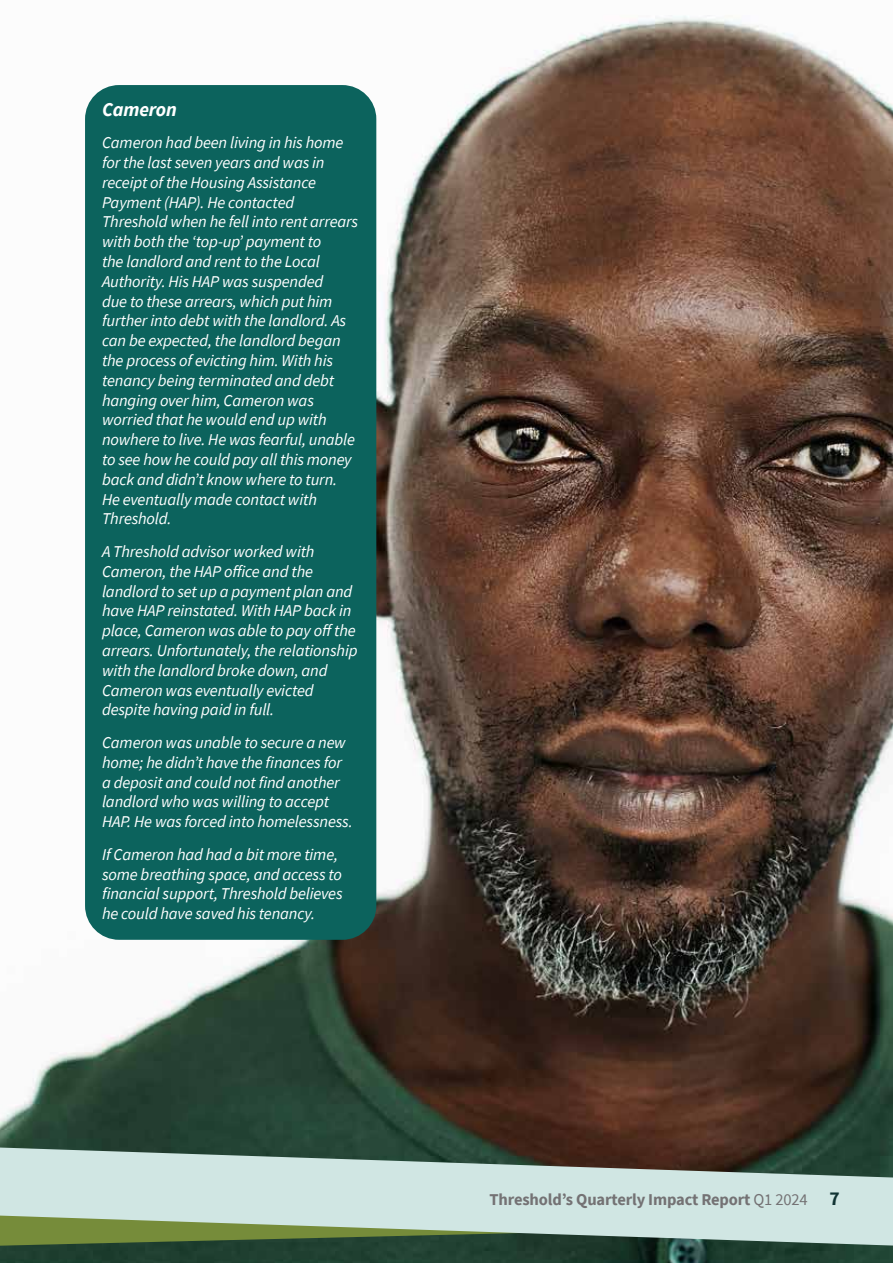
<style>
.page{position:relative;width:893px;height:1263px;background:#fff}
.page>*{position:absolute;margin:0;border:0;box-sizing:border-box;transform-origin:0 0}
.t1{font:italic 700 19.5px "Source Sans Pro";letter-spacing:-.01em;color:#fff}
.t2{font:italic 16.5px/19.8px "Source Sans Pro";letter-spacing:-.01em;color:#fff}
.t3{font:700 16.5px "Source Sans Pro";letter-spacing:-.01em;color:#747274}
.s1{font-weight:400}
.s2{font-size:19.5px;color:#113434}
</style>
<div class="page">
<img style="left:0;top:15px;width:893px;height:1248px">
<div style="left:85px;top:85px;width:291px;height:855px;background:#0c635d;border-radius:34px"></div>
<svg style="left:0;top:1147px;width:893px;height:98px;background:#a4b8ac"></svg>
<p class="t1" style="left:102px;top:96px;width:76px">Cameron</p>
<p class="t2" style="left:102px;top:133px;width:258px">Cameron had been living in his home for the last seven years and was in receipt of the Housing Assistance Payment (HAP). He contacted Threshold when he fell into rent arrears with both the ‘top-up’ payment to<br>the landlord and rent to the Local Authority. His HAP was suspended<br>due to these arrears, which put him further into debt with the landlord. As can be expected, the landlord began the process of evicting him. With his tenancy being terminated and debt hanging over him, Cameron was worried that he would end up with nowhere to live. He was fearful, unable to see how he could pay all this money back and didn’t know where to turn.<br>He eventually made contact with Threshold.</p>
<p class="t2" style="left:102px;top:541px;width:257px">A Threshold advisor worked with Cameron, the HAP office and the landlord to set up a payment plan and have HAP reinstated. With HAP back in place, Cameron was able to pay off the arrears. Unfortunately, the relationship with the landlord broke down, and Cameron was eventually evicted despite having paid in full.</p>
<p class="t2" style="left:102px;top:732px;width:252px">Cameron was unable to secure a new home; he didn’t have the finances for a deposit and could not find another landlord who was willing to accept HAP. He was forced into homelessness.</p>
<p class="t2" style="left:102px;top:844px;width:242px">If Cameron had had a bit more time, some breathing space, and access to financial support, Threshold believes he could have saved his tenancy.</p>
<p class="t3" style="left:490px;top:1188px;width:352px">Threshold’s Quarterly Impact Report <span class="s1">Q1 2024</span> <span class="s2">7</span></p>
</div>
